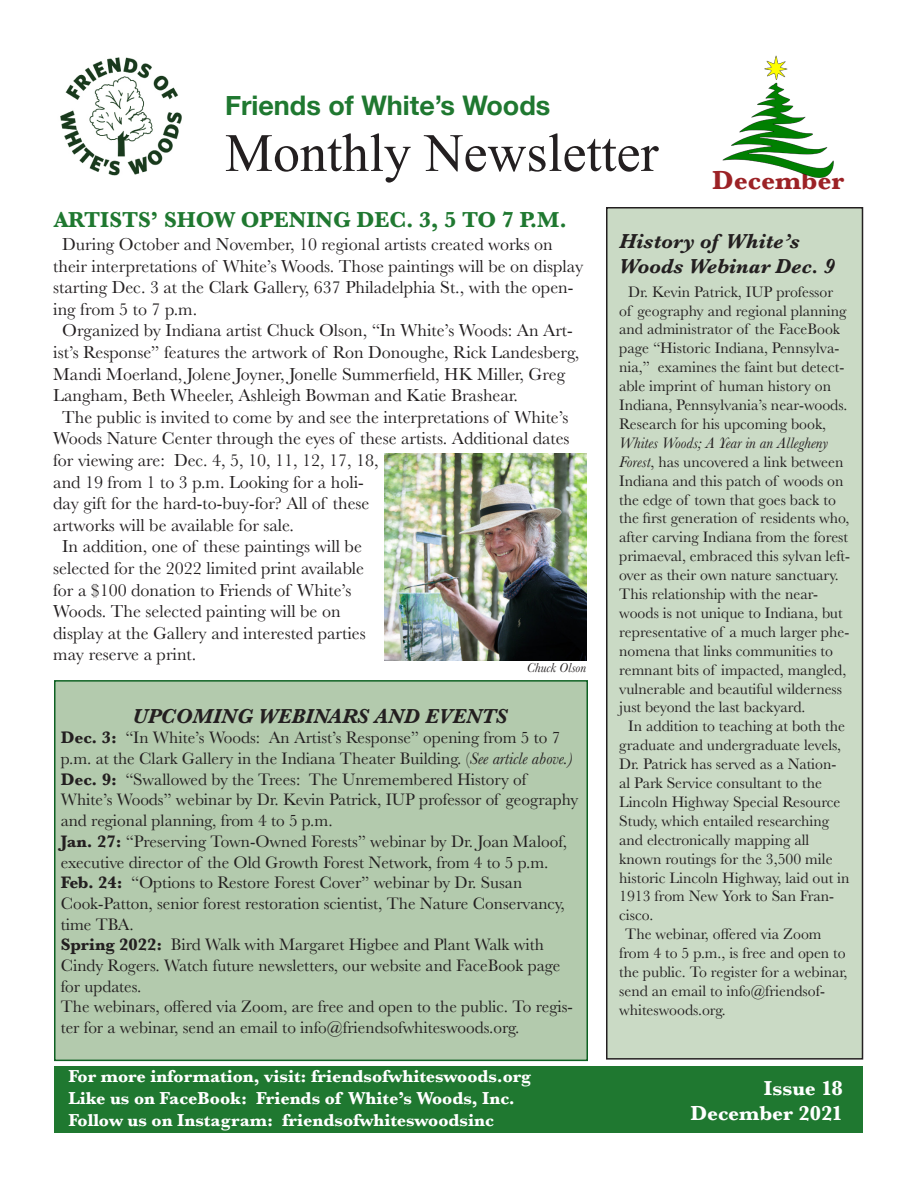
<style>
.page{position:relative;width:918px;height:1188px;background:#fff}
.page>*{position:absolute;margin:0;border:0;box-sizing:border-box;transform-origin:0 0}
.t1{font:54px "Times New Roman";color:#231f20}
.t2{font:700 27px "Helvetica Neue";color:#1f7830}
.t3{font:700 27px "Baskerville";color:#9c2226}
.t4{font:700 22.5px "Baskerville";color:#1f7830}
.t5{font:italic 700 21px/25.2px "Baskerville";color:#231f20}
.t6{font:700 21px "Baskerville";color:#fff}
.t7{font:18px/21.6px "Baskerville";color:#231f20}
.t8{font:700 18px "Baskerville";color:#fff}
.t9{font:17.25px/20.7px "Baskerville";color:#231f20}
.t10{font:15.75px/18.9px "Baskerville";color:#231f20}
.t11{font:italic 13.5px "Baskerville";color:#231f20}
.s1{font-weight:700}
.s2{font-style:italic}
</style>
<div class="page">
<div style="left:54px;top:680px;width:534px;height:381px;background:#b3caad;border:2px solid #0e6123"></div>
<img style="left:60px;top:57px;width:122px;height:119px">
<div style="left:55px;top:1066px;width:808px;height:67px;background:#1f7830"></div>
<div style="left:607px;top:208px;width:255px;height:851px;background:#cadac5"></div>
<div style="left:606px;top:207px;width:257px;height:853px;border:2px solid #231f20"></div>
<img style="left:722px;top:55px;width:112px;height:123px">
<img style="left:384px;top:453px;width:202px;height:207px">
<p class="t2" style="left:225px;top:84px;width:327px">Friends of White’s Woods</p>
<p class="t1" style="left:225px;top:117px;width:435px">Monthly Newsletter</p>
<p class="t3" style="left:712px;top:161px;width:134px">December</p>
<p class="t4" style="left:54px;top:204px;width:515px">ARTISTS’ SHOW OPENING DEC. 3, 5 TO 7 P.M.</p>
<p class="t7" style="left:53px;top:234px;width:532px;text-indent:9px">During October and November, 10 regional artists created works on their interpretations of White’s Woods. Those paintings will be on display starting Dec. 3 at the Clark Gallery, 637 Philadelphia St., with the open&shy;ing from 5 to 7 p.m.</p>
<p class="t7" style="left:53px;top:320px;width:528px;text-indent:9px">Organized by Indiana artist Chuck Olson, “In White’s Woods: An Art&shy;ist’s Response” features the artwork of Ron Donoughe, Rick Landesberg, Mandi Moerland, Jolene Joyner, Jonelle Summerfield, HK Miller, Greg Langham, Beth Wheeler, Ashleigh Bowman and Katie Brashear.</p>
<p class="t7" style="left:53px;top:406px;width:518px;text-indent:9px">The public is invited to come by and see the interpretations of White’s Woods Nature Center through the eyes of these artists. Additional dates for viewing are: Dec. 4, 5, 10, 11, 12, 17, 18,<br>and 19 from 1 to 3 p.m. Looking for a holi-<br>day gift for the hard-to-buy-for? All of these<br>artworks will be available for sale.</p>
<p class="t7" style="left:53px;top:536px;width:314px;text-indent:9px">In addition, one of these paintings will be selected for the 2022 limited print available for a $100 donation to Friends of White’s Woods. The selected painting will be on display at the Gallery and interested parties may reserve a print.</p>
<p class="t11" style="left:527px;top:659px;width:61px">Chuck Olson</p>
<p class="t5" style="left:132px;top:703px;width:376px">UPCOMING WEBINARS AND EVENTS</p>
<p class="t9" style="left:61px;top:728px;width:514px"><span class="s1">Dec. 3:</span> “In White’s Woods: An Artist’s Response” opening from 5 to 7 p.m. at the Clark Gallery in the Indiana Theater Building. (<span class="s2">See article above.)</span></p>
<p class="t9" style="left:61px;top:769px;width:519px"><span class="s1">Dec. 9:</span> “Swallowed by the Trees: The Unremembered History of<br>White’s Woods” webinar by Dr. Kevin Patrick, IUP professor of geography and regional planning, from 4 to 5 p.m.</p>
<p class="t9" style="left:61px;top:831px;width:508px"><span class="s1">Jan. 27:</span> “Preserving Town-Owned Forests” webinar by Dr. Joan Maloof, executive director of the Old Growth Forest Network, from 4 to 5 p.m.</p>
<p class="t9" style="left:61px;top:873px;width:506px"><span class="s1">Feb. 24:</span> “Options to Restore Forest Cover” webinar by Dr. Susan<br>Cook-Patton, senior forest restoration scientist, The Nature Conservancy, time TBA.</p>
<p class="t9" style="left:61px;top:935px;width:501px"><span class="s1">Spring 2022:</span> Bird Walk with Margaret Higbee and Plant Walk with<br>Cindy Rogers. Watch future newsletters, our website and FaceBook page for updates.</p>
<p class="t9" style="left:61px;top:997px;width:514px">The webinars, offered via Zoom, are free and open to the public. To regis&shy;ter for a webinar, send an email to info@friendsofwhiteswoods.org.</p>
<p class="t8" style="left:68px;top:1064px;width:464px">For more information, visit: friendsofwhiteswoods.org</p>
<p class="t8" style="left:68px;top:1086px;width:448px">Like us on FaceBook: Friends of White’s Woods, Inc.</p>
<p class="t8" style="left:68px;top:1107px;width:427px">Follow us on Instagram: friendsofwhiteswoodsinc</p>
<p class="t5" style="left:619px;top:229px;width:217px">History of White’s<br>Woods Webinar Dec. 9</p>
<p class="t10" style="left:619px;top:282px;width:232px;text-indent:9px">Dr. Kevin Patrick, IUP professor<br>of geography and regional planning and administrator of the FaceBook page “Historic Indiana, Pennsylva&shy;nia,” examines the faint but detect&shy;able imprint of human history on Indiana, Pennsylvania’s near-woods.<br>Research for his upcoming book, <span class="s2">Whites Woods; A Year in an Allegheny Forest</span>, has uncovered a link between Indiana and this patch of woods on the edge of town that goes back to the first generation of residents who, after carving Indiana from the forest primaeval, embraced this sylvan left&shy;over as their own nature sanctuary.<br>This relationship with the near&shy;woods is not unique to Indiana, but representative of a much larger phe&shy;nomena that links communities to remnant bits of impacted, mangled, vulnerable and beautiful wilderness just beyond the last backyard.</p>
<p class="t10" style="left:619px;top:717px;width:232px;text-indent:9px">In addition to teaching at both the graduate and undergraduate levels,<br>Dr. Patrick has served as a Nation&shy;al Park Service consultant to the<br>Lincoln Highway Special Resource<br>Study, which entailed researching and electronically mapping all known routings for the 3,500 mile historic Lincoln Highway, laid out in<br>1913 from New York to San Fran&shy;cisco.</p>
<p class="t10" style="left:619px;top:925px;width:230px;text-indent:6px">The webinar, offered via Zoom from 4 to 5 p.m., is free and open to the public. To register for a webinar, send an email to info@friendsof&shy;whiteswoods.org.</p>
<p class="t6" style="left:764px;top:1074px;width:81px">Issue 18</p>
<p class="t6" style="left:690px;top:1099px;width:154px">December 2021</p>
</div>
